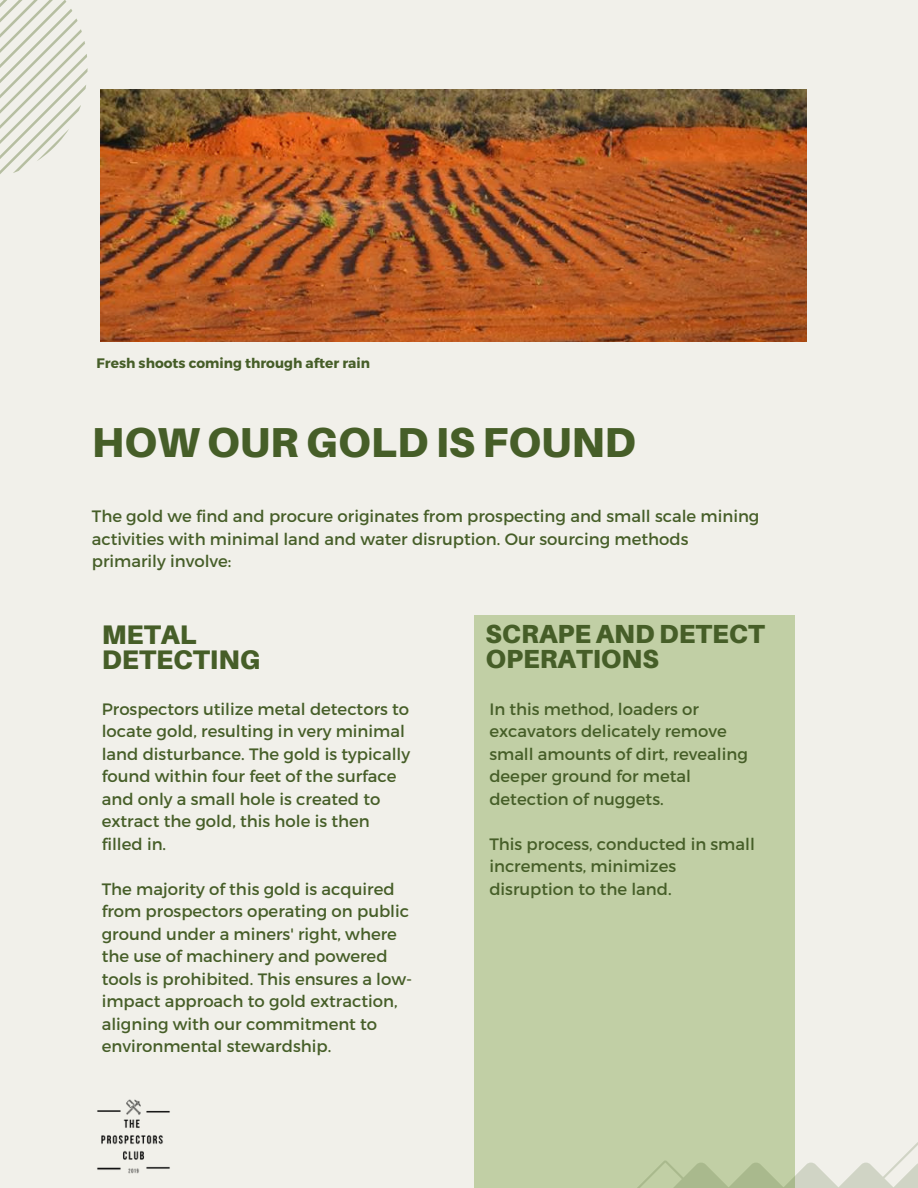
<style>
.page{position:relative;width:918px;height:1188px;background:#f1f0ea}
.page>*{position:absolute;margin:0;border:0;box-sizing:border-box;transform-origin:0 0}
.t1{font:900 41.85px "Aileron";color:#465e28}
.t2{font:900 26.85px/25.8px "Aileron";color:#465e28}
.t3{font:900 26.25px/24.8px "Aileron";color:#465e28}
.t4{font:16.5px/22.5px "Montserrat";color:#465e28}
.t5{font:700 13.8px "Montserrat";color:#465e28}
</style>
<div class="page">
<img style="left:100px;top:89px;width:707px;height:252px">
<div style="left:475px;top:615px;width:320px;height:573px;background:#c1cfa5"></div>
<svg style="left:0;top:0;width:88px;height:174px"></svg>
<svg style="left:637px;top:1142px;width:281px;height:46px"></svg>
<img style="left:97px;top:1099px;width:73px;height:75px">
<p class="t5" style="left:97px;top:354px;width:275px">Fresh shoots coming through after rain</p>
<h1 class="t1" style="left:92px;top:416px;width:546px">HOW OUR GOLD IS FOUND</h1>
<p class="t4" style="left:92px;top:504px;width:669px">The gold we find and procure originates from prospecting and small scale mining activities with minimal land and water disruption. Our sourcing methods primarily involve:</p>
<h2 class="t2" style="left:102px;top:621px;width:160px">METAL<br>DETECTING</h2>
<h3 class="t3" style="left:486px;top:621px;width:280px">SCRAPE AND DETECT<br>OPERATIONS</h3>
<p class="t4" style="left:102px;top:697px;width:310px">Prospectors utilize metal detectors to locate gold, resulting in very minimal land disturbance. The gold is typically found within four feet of the surface and only a small hole is created to extract the gold, this hole is then filled in.</p>
<p class="t4" style="left:102px;top:877px;width:312px">The majority of this gold is acquired from prospectors operating on public ground under a miners' right, where the use of machinery and powered tools is prohibited. This ensures a low&shy;impact approach to gold extraction, aligning with our commitment to environmental stewardship.</p>
<p class="t4" style="left:489px;top:697px;width:260px">In this method, loaders or excavators delicately remove small amounts of dirt, revealing deeper ground for metal detection of nuggets.</p>
<p class="t4" style="left:489px;top:832px;width:267px">This process, conducted in small increments, minimizes disruption to the land.</p>
</div>
